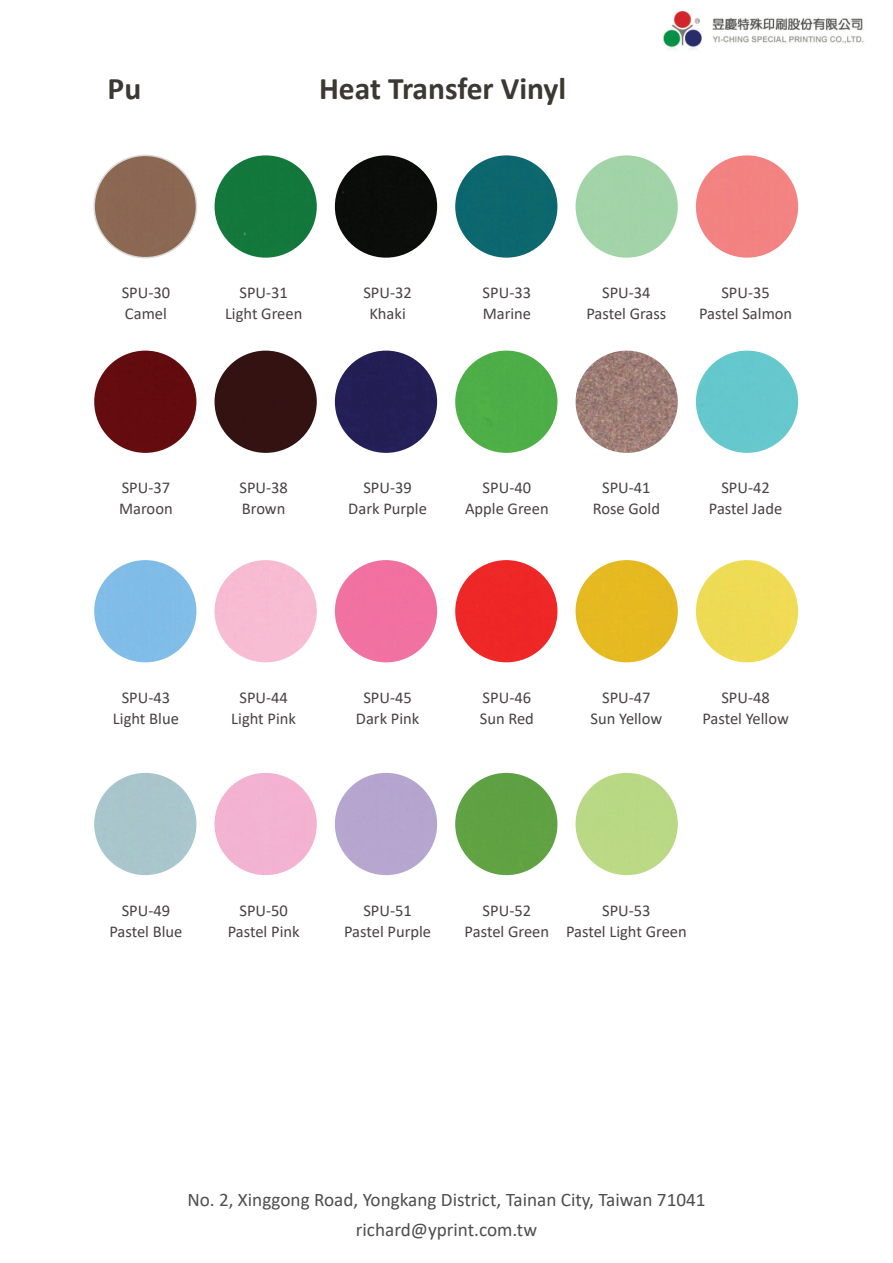
<style>
.page{position:relative;width:893px;height:1263px;background:#fff}
.page>*{position:absolute;margin:0;border:0;box-sizing:border-box;transform-origin:0 0}
.t1{font:700 31.5px "Calibri";color:#3c3832}
.t2{font:19.2px/30px "Calibri";color:#4e4e4e;text-align:center}
.t3{font:16.5px/21px "Calibri";color:#474243;text-align:center}
</style>
<div class="page">
<img style="left:663px;top:10px;width:201px;height:40px">
<div style="left:94px;top:155px;width:102px;height:103px;background:#8b6852;border-radius:51px"></div>
<div style="left:93px;top:155px;width:104px;height:103px;border:2px solid #d8d8d8;border-radius:50%"></div>
<div style="left:215px;top:155px;width:102px;height:103px;background:#13773c;border-radius:51px"></div>
<div style="left:335px;top:155px;width:102px;height:103px;background:#0a0d0a;border-radius:51px"></div>
<div style="left:455px;top:155px;width:102px;height:103px;background:#0d676d;border-radius:51px"></div>
<div style="left:576px;top:155px;width:102px;height:103px;background:#a2d4a7;border-radius:51px"></div>
<div style="left:696px;top:155px;width:102px;height:103px;background:#f38281;border-radius:51px"></div>
<div style="left:94px;top:351px;width:102px;height:102px;background:#630c0f;border-radius:51px"></div>
<div style="left:215px;top:351px;width:102px;height:102px;background:#331212;border-radius:51px"></div>
<div style="left:335px;top:351px;width:102px;height:102px;background:#231f56;border-radius:51px"></div>
<div style="left:455px;top:351px;width:102px;height:102px;background:#4dae47;border-radius:51px"></div>
<img style="left:576px;top:351px;width:102px;height:102px;border-radius:51px">
<div style="left:696px;top:351px;width:102px;height:102px;background:#64c8cd;border-radius:51px"></div>
<div style="left:94px;top:560px;width:102px;height:102px;background:#80bce7;border-radius:51px"></div>
<div style="left:215px;top:560px;width:102px;height:102px;background:#f7bcd2;border-radius:51px"></div>
<div style="left:335px;top:560px;width:102px;height:102px;background:#f171a1;border-radius:51px"></div>
<div style="left:455px;top:560px;width:102px;height:102px;background:#ee2727;border-radius:51px"></div>
<div style="left:576px;top:560px;width:102px;height:102px;background:#e5b921;border-radius:51px"></div>
<div style="left:696px;top:560px;width:102px;height:102px;background:#eedb54;border-radius:51px"></div>
<div style="left:94px;top:773px;width:102px;height:102px;background:#a9c5cc;border-radius:51px"></div>
<div style="left:215px;top:773px;width:102px;height:102px;background:#f3b2d1;border-radius:51px"></div>
<div style="left:335px;top:773px;width:102px;height:102px;background:#b6a5cf;border-radius:51px"></div>
<div style="left:455px;top:773px;width:102px;height:102px;background:#5fa243;border-radius:51px"></div>
<div style="left:576px;top:773px;width:102px;height:102px;background:#b9d985;border-radius:51px"></div>
<h1 class="t1" style="left:108px;top:75px;width:35px">Pu</h1>
<h1 class="t1" style="left:319px;top:75px;width:249px">Heat Transfer Vinyl</h1>
<p class="t3" style="left:122px;top:283px;width:50px;text-align:left">SPU-30<br>Camel</p>
<p class="t3" style="left:225px;top:283px;width:79px">SPU-31<br>Light Green</p>
<p class="t3" style="left:363px;top:283px;width:50px">SPU-32<br>Khaki</p>
<p class="t3" style="left:483px;top:283px;width:50px;text-align:left">SPU-33<br>Marine</p>
<p class="t3" style="left:586px;top:283px;width:82px">SPU-34<br>Pastel Grass</p>
<p class="t3" style="left:699px;top:283px;width:95px">SPU-35<br>Pastel Salmon</p>
<p class="t3" style="left:119px;top:479px;width:55px;text-align:left">SPU-37<br>Maroon</p>
<p class="t3" style="left:239px;top:479px;width:50px;text-align:left">SPU-38<br>Brown</p>
<p class="t3" style="left:348px;top:479px;width:80px">SPU-39<br>Dark Purple</p>
<p class="t3" style="left:465px;top:479px;width:85px">SPU-40<br>Apple Green</p>
<p class="t3" style="left:593px;top:479px;width:69px">SPU-41<br>Rose Gold</p>
<p class="t3" style="left:709px;top:479px;width:75px">SPU-42<br>Pastel Jade</p>
<p class="t3" style="left:113px;top:688px;width:67px">SPU-43<br>Light Blue</p>
<p class="t3" style="left:231px;top:688px;width:66px">SPU-44<br>Light Pink</p>
<p class="t3" style="left:356px;top:688px;width:65px">SPU-45<br>Dark Pink</p>
<p class="t3" style="left:480px;top:688px;width:56px;text-align:left">SPU-46<br>Sun Red</p>
<p class="t3" style="left:590px;top:688px;width:73px">SPU-47<br>Sun Yellow</p>
<p class="t3" style="left:702px;top:688px;width:88px">SPU-48<br>Pastel Yellow</p>
<p class="t3" style="left:109px;top:901px;width:75px">SPU-49<br>Pastel Blue</p>
<p class="t3" style="left:228px;top:901px;width:73px">SPU-50<br>Pastel Pink</p>
<p class="t3" style="left:344px;top:901px;width:89px">SPU-51<br>Pastel Purple</p>
<p class="t3" style="left:465px;top:901px;width:86px">SPU-52<br>Pastel Green</p>
<p class="t3" style="left:566px;top:901px;width:122px">SPU-53<br>Pastel Light Green</p>
<p class="t2" style="left:187px;top:1186px;width:520px">No. 2, Xinggong Road, Yongkang District, Tainan City, Taiwan 71041 richard@yprint.com.tw</p>
</div>
